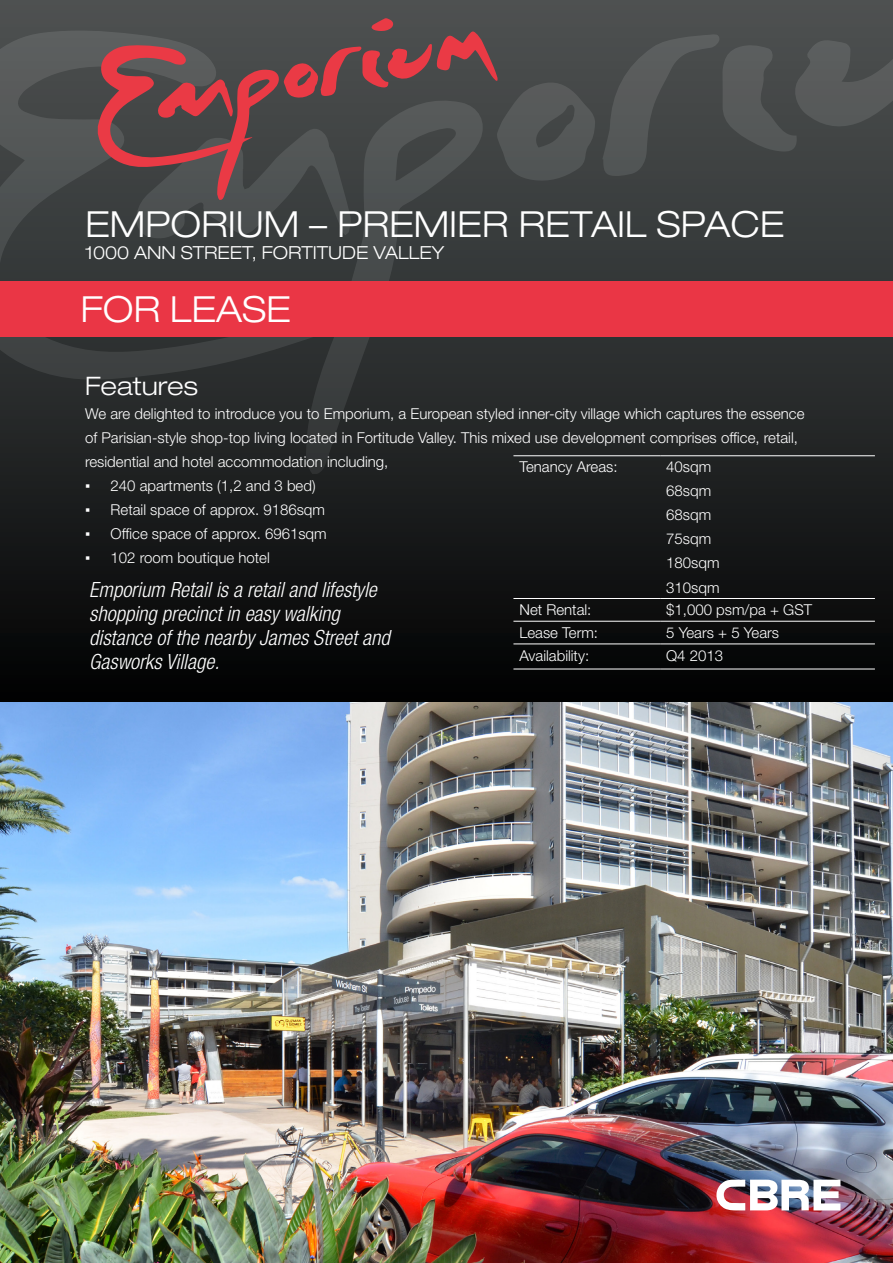
<style>
.page{position:relative;width:893px;height:1263px;background:#fff}
.page>*{position:absolute;margin:0;border:0;box-sizing:border-box;transform-origin:0 0}
.t1{font:italic 300 expanded 36px "Helvetica Neue LT Pro";color:#fff}
.t2{font:italic 300 expanded 25.5px "Helvetica Neue LT Pro";color:#fff}
.t3{font:italic 300 condensed 21px/24px "Helvetica Neue LT Pro";color:#fff}
.t4{font:italic 300 expanded 18px "Helvetica Neue LT Pro";color:#fff}
.Body_Text{font:300 15px/24px "Helvetica Neue LT Pro";color:#fff}
.s1{font-family:"Arial Narrow";font-weight:400;font-style:italic}
</style>
<div class="page">
<div style="left:0;top:0;width:893px;height:706px;background:linear-gradient(to bottom,#505353,#060708)"></div>
<img style="left:0;top:703px;width:893px;height:560px">
<svg style="left:0;top:29px;width:487px;height:445px;background:#333636"></svg>
<svg style="left:602px;top:26px;width:291px;height:150px;background:#4b4e4e"></svg>
<svg style="left:98px;top:18px;width:497px;height:222px;background:#574849"></svg>
<div style="left:0;top:282px;width:893px;height:55px;background:#ea3645"></div>
<hr style="left:513px;top:455px;width:147px;height:1px;background:#fff">
<hr style="left:660px;top:455px;width:215px;height:1px;background:#fff">
<hr style="left:513px;top:598px;width:147px;height:1px;background:#fff">
<hr style="left:660px;top:598px;width:215px;height:1px;background:#fff">
<hr style="left:513px;top:621px;width:147px;height:1px;background:#fff">
<hr style="left:660px;top:621px;width:215px;height:1px;background:#fff">
<hr style="left:513px;top:644px;width:147px;height:1px;background:#fff">
<hr style="left:660px;top:644px;width:215px;height:1px;background:#fff">
<hr style="left:513px;top:669px;width:147px;height:1px;background:#fff">
<hr style="left:660px;top:669px;width:215px;height:1px;background:#fff">
<img style="left:716px;top:1180px;width:124px;height:30px">
<p class="t1" style="left:85px;top:203px;width:701px">EMPORIUM – PREMIER RETAIL SPACE</p>
<p class="t4" style="left:85px;top:241px;width:361px">1000 ANN STREET,FORTITUDE VALLEY</p>
<p class="t1" style="left:81px;top:288px;width:212px">FOR LEASE</p>
<p class="t2" style="left:85px;top:371px;width:114px">Features</p>
<p class="Body_Text" style="left:85px;top:401px;width:721px">We are delighted to introduce you to Emporium, a European styled inner-city village which captures the essence of Parisian-style shop-top living located in Fortitude Valley. This mixed use development comprises office, retail, residential and hotel accommodation including,</p>
<p class="Body_Text" style="left:85px;top:473px;width:232px"><span class="s1">▪</span> 240 apartments (1,2 and 3 bed)</p>
<p class="Body_Text" style="left:85px;top:497px;width:242px"><span class="s1">▪</span> Retail space of approx. 9186sqm</p>
<p class="Body_Text" style="left:85px;top:521px;width:243px"><span class="s1">▪</span> Office space of approx. 6961sqm</p>
<p class="Body_Text" style="left:85px;top:545px;width:186px"><span class="s1">▪</span> 102 room boutique hotel</p>
<p class="Body_Text" style="left:519px;top:455px;width:100px">Tenancy Areas:</p>
<p class="Body_Text" style="left:666px;top:455px;width:55px">40sqm<br>68sqm<br>68sqm<br>75sqm<br>180sqm<br>310sqm</p>
<p class="Body_Text" style="left:519px;top:597px;width:73px">Net Rental:</p>
<p class="Body_Text" style="left:666px;top:597px;width:147px">$1,000 psm/pa + GST</p>
<p class="Body_Text" style="left:519px;top:620px;width:80px">Lease Term:</p>
<p class="Body_Text" style="left:666px;top:620px;width:114px">5 Years + 5 Years</p>
<p class="Body_Text" style="left:519px;top:643px;width:71px">Availability:</p>
<p class="Body_Text" style="left:666px;top:643px;width:58px">Q4 2013</p>
<p class="t3" style="left:89px;top:578px;width:302px">Emporium Retail is a retail and lifestyle shopping precinct in easy walking distance of the nearby James Street and Gasworks Village.</p>
</div>
